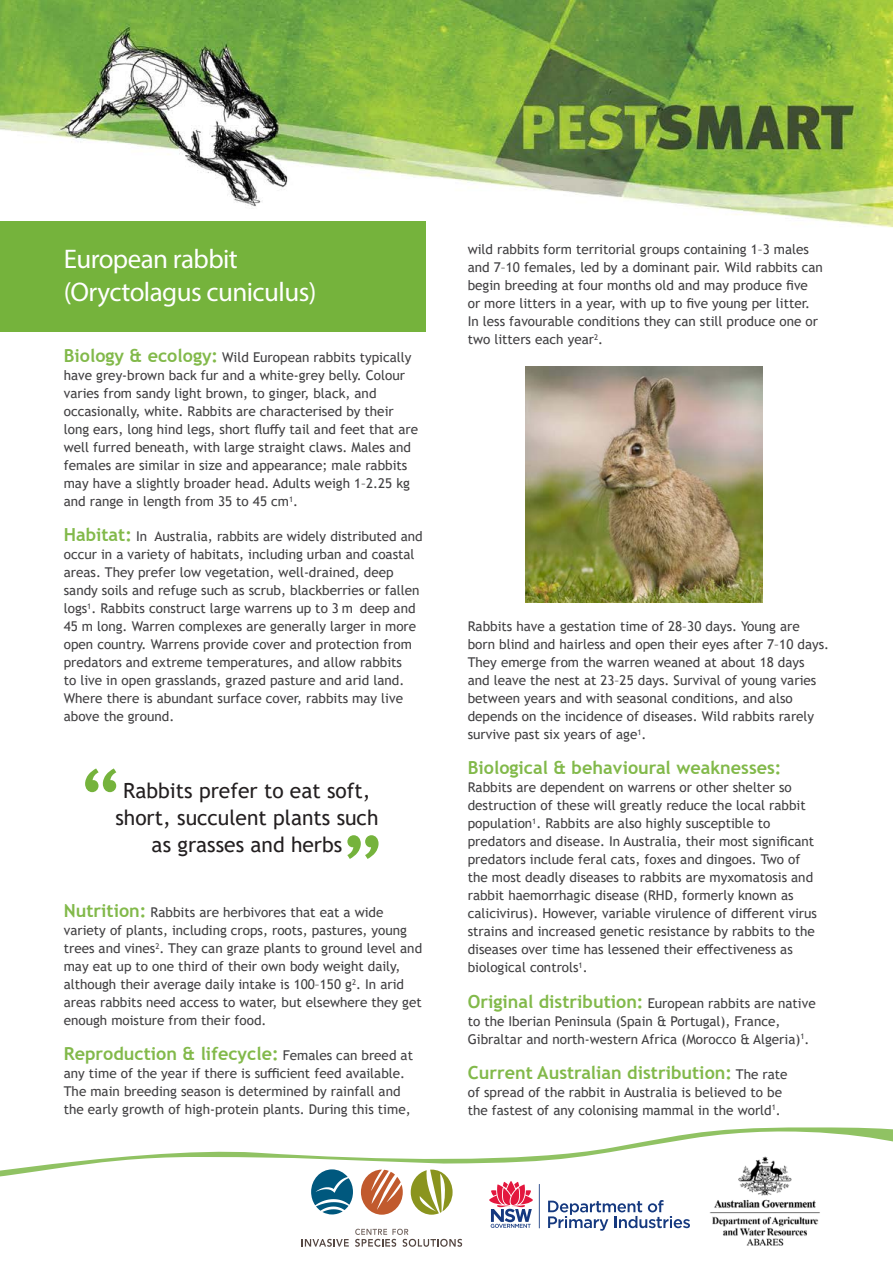
<style>
.page{position:relative;width:893px;height:1263px;background:#fff}
.page>*{position:absolute;margin:0;border:0;box-sizing:border-box;transform-origin:0 0}
.t1{font:27px/33px "Myriad Pro";letter-spacing:-.02em;color:#fff}
.t2{font:21px/27px "Trebuchet MS";color:#231f20;text-align:center}
.t3{font:700 18px "Trebuchet MS";color:#82b94a}
.t4{font:13.5px/18px "Trebuchet MS";color:#414042}
.s1{font-weight:700;font-size:18px;color:#82b94a}
.s2{font-weight:400;font-size:13.5px;color:#414042}
</style>
<div class="page">
<img style="left:0;top:0;width:893px;height:1247px">
<svg style="left:548px;top:1200px;width:142px;height:31px"></svg>
<svg style="left:489px;top:1190px;width:44px;height:38px"></svg>
<hr style="left:539px;top:1184px;width:1px;height:44px;background:#15397f">
<div style="left:0;top:221px;width:425px;height:110px;background:#75b33c"></div>
<img style="left:526px;top:366px;width:236px;height:237px">
<svg style="left:85px;top:768px;width:31px;height:24px"></svg>
<svg style="left:347px;top:835px;width:32px;height:24px"></svg>
<svg style="left:361px;top:1190px;width:42px;height:25px"></svg>
<svg style="left:411px;top:1190px;width:42px;height:25px"></svg>
<svg style="left:311px;top:1190px;width:42px;height:24px"></svg>
<svg style="left:302px;top:1239px;width:47px;height:8px"></svg>
<svg style="left:355px;top:1229px;width:107px;height:18px"></svg>
<img style="left:709px;top:1190px;width:112px;height:57px">
<svg style="left:0;top:1121px;width:893px;height:69px"></svg>
<h1 class="t1" style="left:64px;top:242px;width:254px">European rabbit (Oryctolagus cuniculus)</h1>
<p class="t4" style="left:64px;top:348px;width:356px"><span class="s1">Biology &amp; ecology:</span> Wild European rabbits typically have grey-brown back fur and a white-grey belly. Colour varies from sandy light brown, to ginger, black, and occasionally, white. Rabbits are characterised by their long ears, long hind legs, short fluffy tail and feet that are well furred beneath, with large straight claws. Males and females are similar in size and appearance; male rabbits may have a slightly broader head. Adults weigh 1–2.25 kg and range in length from 35 to 45 cm<sup>1</sup>.</p>
<p class="t4" style="left:64px;top:527px;width:360px"><span class="s1">Habitat:</span> In Australia, rabbits are widely distributed and occur in a variety of habitats, including urban and coastal areas. They prefer low vegetation, well-drained, deep sandy soils and refuge such as scrub, blackberries or fallen logs<sup>1</sup>. Rabbits construct large warrens up to 3 m deep and 45 m long. Warren complexes are generally larger in more open country. Warrens provide cover and protection from predators and extreme temperatures, and allow rabbits<br>to live in open grasslands, grazed pasture and arid land.<br>Where there is abundant surface cover, rabbits may live above the ground.</p>
<h2 class="t2" style="left:115px;top:777px;width:265px">Rabbits prefer to eat soft, short, succulent plants such as grasses and herbs</h2>
<p class="t4" style="left:64px;top:903px;width:360px"><span class="s1">Nutrition:</span> Rabbits are herbivores that eat a wide variety of plants, including crops, roots, pastures, young trees and vines<sup>2</sup>. They can graze plants to ground level and may eat up to one third of their own body weight daily, although their average daily intake is 100–150 g<sup>2</sup>. In arid areas rabbits need access to water, but elsewhere they get enough moisture from their food.</p>
<h3 class="t3" style="left:64px;top:1042px;width:351px">Reproduction &amp; lifecycle: <span class="s2">Females can breed at</span></h3>
<p class="t4" style="left:64px;top:1064px;width:348px">any time of the year if there is sufficient feed available.<br>The main breeding season is determined by rainfall and the early growth of high-protein plants. During this time,</p>
<p class="t4" style="left:468px;top:240px;width:357px">wild rabbits form territorial groups containing 1–3 males and 7–10 females, led by a dominant pair. Wild rabbits can begin breeding at four months old and may produce five or more litters in a year, with up to five young per litter.<br>In less favourable conditions they can still produce one or two litters each year<sup>2</sup>.</p>
<p class="t4" style="left:468px;top:617px;width:363px">Rabbits have a gestation time of 28–30 days. Young are born blind and hairless and open their eyes after 7–10 days.<br>They emerge from the warren weaned at about 18 days and leave the nest at 23–25 days. Survival of young varies between years and with seasonal conditions, and also depends on the incidence of diseases. Wild rabbits rarely survive past six years of age<sup>1</sup>.</p>
<h3 class="t3" style="left:468px;top:757px;width:315px">Biological &amp; behavioural weaknesses:</h3>
<p class="t4" style="left:468px;top:778px;width:351px">Rabbits are dependent on warrens or other shelter so destruction of these will greatly reduce the local rabbit population<sup>1</sup>. Rabbits are also highly susceptible to predators and disease. In Australia, their most significant predators include feral cats, foxes and dingoes. Two of the most deadly diseases to rabbits are myxomatosis and rabbit haemorrhagic disease (RHD, formerly known as calicivirus). However, variable virulence of different virus strains and increased genetic resistance by rabbits to the diseases over time has lessened their effectiveness as biological controls<sup>1</sup>.</p>
<p class="t4" style="left:468px;top:993px;width:349px"><span class="s1">Original distribution:</span> European rabbits are native to the Iberian Peninsula (Spain &amp; Portugal), France,<br>Gibraltar and north-western Africa (Morocco &amp; Algeria)<sup>1</sup>.</p>
<h3 class="t3" style="left:468px;top:1061px;width:321px">Current Australian distribution: <span class="s2">The rate</span></h3>
<p class="t4" style="left:468px;top:1082px;width:316px">of spread of the rabbit in Australia is believed to be the fastest of any colonising mammal in the world<sup>1</sup>.</p>
</div>
